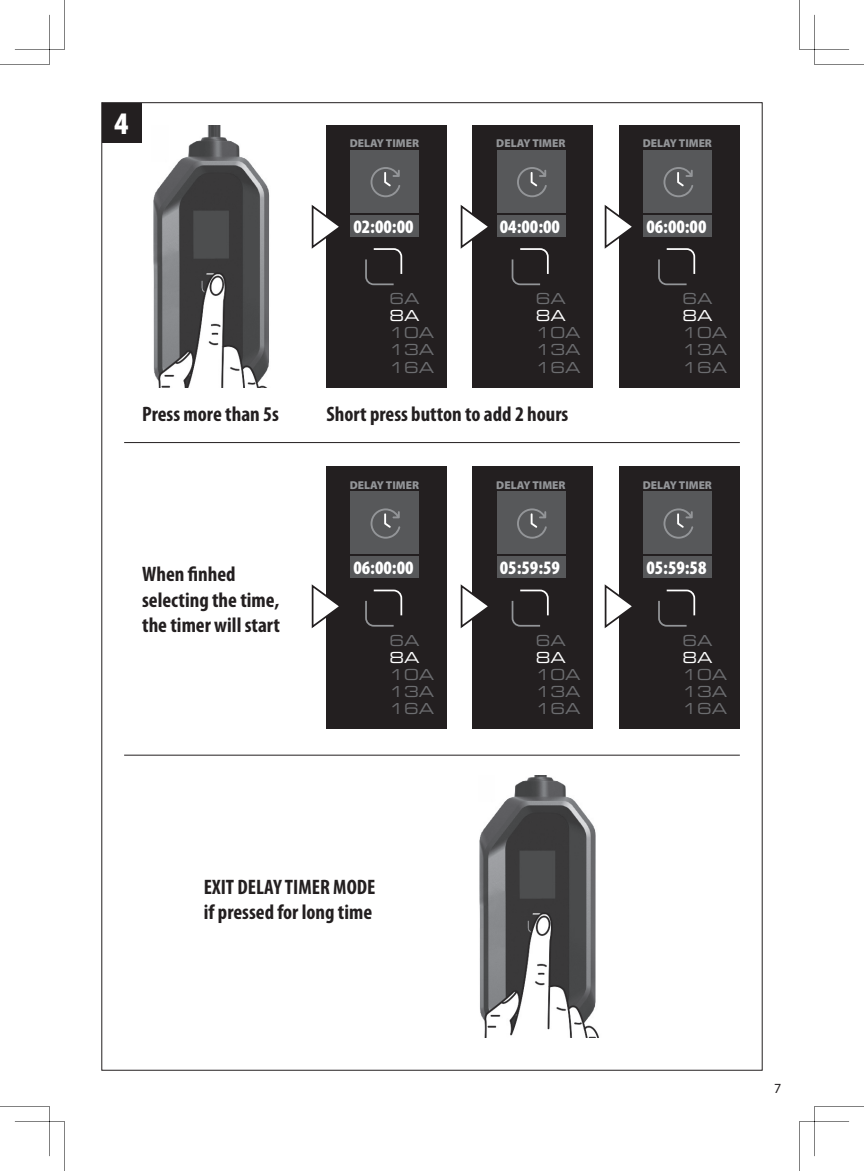
<style>
.page{position:relative;width:864px;height:1171px;background:#fff}
.page>*{position:absolute;margin:0;border:0;box-sizing:border-box;transform-origin:0 0}
.t1{font:900 condensed 31.5px "Myriad Pro";color:#fff}
.t2{font:700 condensed 21px/25.2px "Myriad Pro";color:#231f20}
.t3{font:900 condensed 19.07px "Myriad Pro";color:#fff}
.t4{font:15.22px/17.2px "Eurostile LT Std Ex 2";color:#6c6d70;text-align:justify}
.t5{font:15.22px "Eurostile LT Std Ex 2";color:#fff}
.t6{font:14px "Myriad Pro";color:#231f20}
.t7{font:900 11.38px "Myriad Pro";color:#939598}
</style>
<div class="page">
<hr style="left:798px;top:1121px;width:1px;height:50px;background:#000">
<hr style="left:798px;top:0;width:1px;height:50px;background:#000">
<hr style="left:64px;top:1121px;width:1px;height:50px;background:#000">
<hr style="left:64px;top:0;width:1px;height:50px;background:#000">
<hr style="left:814px;top:1106px;width:49px;height:1px;background:#000">
<hr style="left:0;top:1106px;width:50px;height:1px;background:#000">
<hr style="left:814px;top:64px;width:49px;height:1px;background:#000">
<hr style="left:0;top:64px;width:50px;height:1px;background:#000">
<hr style="left:813px;top:1106px;width:1px;height:50px;background:#000">
<hr style="left:813px;top:15px;width:1px;height:49px;background:#000">
<hr style="left:49px;top:1106px;width:1px;height:50px;background:#000">
<hr style="left:49px;top:15px;width:1px;height:49px;background:#000">
<hr style="left:799px;top:1121px;width:49px;height:1px;background:#000">
<hr style="left:15px;top:1121px;width:49px;height:1px;background:#000">
<hr style="left:799px;top:49px;width:49px;height:1px;background:#000">
<hr style="left:15px;top:49px;width:49px;height:1px;background:#000">
<div style="left:326px;top:125px;width:120px;height:263px;background:#231f20"></div>
<div style="left:350px;top:150px;width:68px;height:62px;background:#57585a"></div>
<svg style="left:370px;top:167px;width:30px;height:30px"></svg>
<div style="left:350px;top:215px;width:68px;height:22px;background:#57585a"></div>
<svg style="left:365px;top:248px;width:38px;height:38px"></svg>
<div style="left:472px;top:125px;width:121px;height:263px;background:#231f20"></div>
<div style="left:497px;top:150px;width:68px;height:62px;background:#57585a"></div>
<svg style="left:517px;top:167px;width:29px;height:30px"></svg>
<div style="left:497px;top:215px;width:68px;height:22px;background:#57585a"></div>
<svg style="left:511px;top:248px;width:38px;height:38px"></svg>
<div style="left:618px;top:125px;width:121px;height:263px;background:#231f20"></div>
<div style="left:643px;top:150px;width:68px;height:62px;background:#57585a"></div>
<svg style="left:663px;top:167px;width:30px;height:30px"></svg>
<div style="left:643px;top:215px;width:68px;height:22px;background:#57585a"></div>
<svg style="left:658px;top:248px;width:37px;height:38px"></svg>
<div style="left:326px;top:466px;width:120px;height:263px;background:#231f20"></div>
<div style="left:350px;top:491px;width:68px;height:63px;background:#57585a"></div>
<svg style="left:370px;top:508px;width:30px;height:31px"></svg>
<div style="left:350px;top:556px;width:68px;height:22px;background:#57585a"></div>
<svg style="left:365px;top:589px;width:38px;height:38px"></svg>
<div style="left:472px;top:466px;width:121px;height:263px;background:#231f20"></div>
<div style="left:497px;top:491px;width:68px;height:63px;background:#57585a"></div>
<svg style="left:517px;top:508px;width:29px;height:31px"></svg>
<div style="left:497px;top:556px;width:68px;height:22px;background:#57585a"></div>
<svg style="left:511px;top:589px;width:38px;height:38px"></svg>
<div style="left:618px;top:466px;width:121px;height:263px;background:#231f20"></div>
<div style="left:643px;top:491px;width:68px;height:63px;background:#57585a"></div>
<svg style="left:663px;top:508px;width:30px;height:31px"></svg>
<div style="left:643px;top:556px;width:68px;height:22px;background:#57585a"></div>
<svg style="left:658px;top:589px;width:37px;height:38px"></svg>
<img style="left:153px;top:126px;width:117px;height:262px">
<img style="left:479px;top:775px;width:121px;height:263px">
<hr style="left:124px;top:442px;width:615px;height:1px;background:#231f20">
<hr style="left:124px;top:755px;width:615px;height:1px;background:#231f20">
<div style="left:102px;top:103px;width:39px;height:39px;background:#231f20"></div>
<svg style="left:311px;top:205px;width:28px;height:44px"></svg>
<svg style="left:460px;top:205px;width:28px;height:44px"></svg>
<svg style="left:604px;top:203px;width:28px;height:46px"></svg>
<svg style="left:311px;top:584px;width:28px;height:45px"></svg>
<svg style="left:460px;top:584px;width:28px;height:45px"></svg>
<svg style="left:604px;top:582px;width:28px;height:47px"></svg>
<h1 class="t1" style="left:115px;top:103px;width:15px">4</h1>
<p class="t2" style="left:142px;top:401px;width:138px">Press more than 5s</p>
<p class="t2" style="left:142px;top:561px;width:139px">When finhed selecting the time, the timer will start</p>
<p class="t7" style="left:349px;top:136px;width:71px">DELAY TIMER</p>
<p class="t7" style="left:496px;top:136px;width:71px">DELAY TIMER</p>
<p class="t3" style="left:353px;top:214px;width:62px">02:00:00</p>
<p class="t3" style="left:499px;top:214px;width:62px">04:00:00</p>
<p class="t4" style="left:389px;top:290px;width:32px">6A</p>
<p class="t5" style="left:389px;top:305px;width:32px">8A</p>
<p class="t4" style="left:389px;top:324px;width:46px">10A 13A 16A</p>
<p class="t4" style="left:535px;top:290px;width:32px">6A</p>
<p class="t5" style="left:535px;top:305px;width:32px">8A</p>
<p class="t4" style="left:535px;top:324px;width:46px">10A 13A 16A</p>
<p class="t2" style="left:326px;top:401px;width:243px">Short press button to add 2 hours</p>
<p class="t7" style="left:349px;top:477px;width:71px">DELAY TIMER</p>
<p class="t7" style="left:496px;top:477px;width:71px">DELAY TIMER</p>
<p class="t3" style="left:353px;top:555px;width:62px">06:00:00</p>
<p class="t3" style="left:499px;top:555px;width:62px">05:59:59</p>
<p class="t4" style="left:389px;top:631px;width:32px">6A</p>
<p class="t5" style="left:389px;top:647px;width:32px">8A</p>
<p class="t4" style="left:389px;top:665px;width:46px">10A 13A 16A</p>
<p class="t4" style="left:535px;top:631px;width:32px">6A</p>
<p class="t5" style="left:535px;top:647px;width:32px">8A</p>
<p class="t4" style="left:535px;top:665px;width:46px">10A 13A 16A</p>
<p class="t7" style="left:642px;top:136px;width:71px">DELAY TIMER</p>
<p class="t3" style="left:646px;top:214px;width:62px">06:00:00</p>
<p class="t4" style="left:682px;top:290px;width:32px">6A</p>
<p class="t5" style="left:682px;top:305px;width:32px">8A</p>
<p class="t4" style="left:682px;top:324px;width:46px">10A 13A 16A</p>
<p class="t7" style="left:642px;top:477px;width:71px">DELAY TIMER</p>
<p class="t3" style="left:646px;top:555px;width:62px">05:59:58</p>
<p class="t4" style="left:682px;top:631px;width:32px">6A</p>
<p class="t5" style="left:682px;top:647px;width:32px">8A</p>
<p class="t4" style="left:682px;top:665px;width:46px">10A 13A 16A</p>
<p class="t2" style="left:204px;top:873px;width:173px">EXIT DELAY TIMER MODE if pressed for long time</p>
<p class="t6" style="left:773px;top:1080px;width:9px">7</p>
</div>
